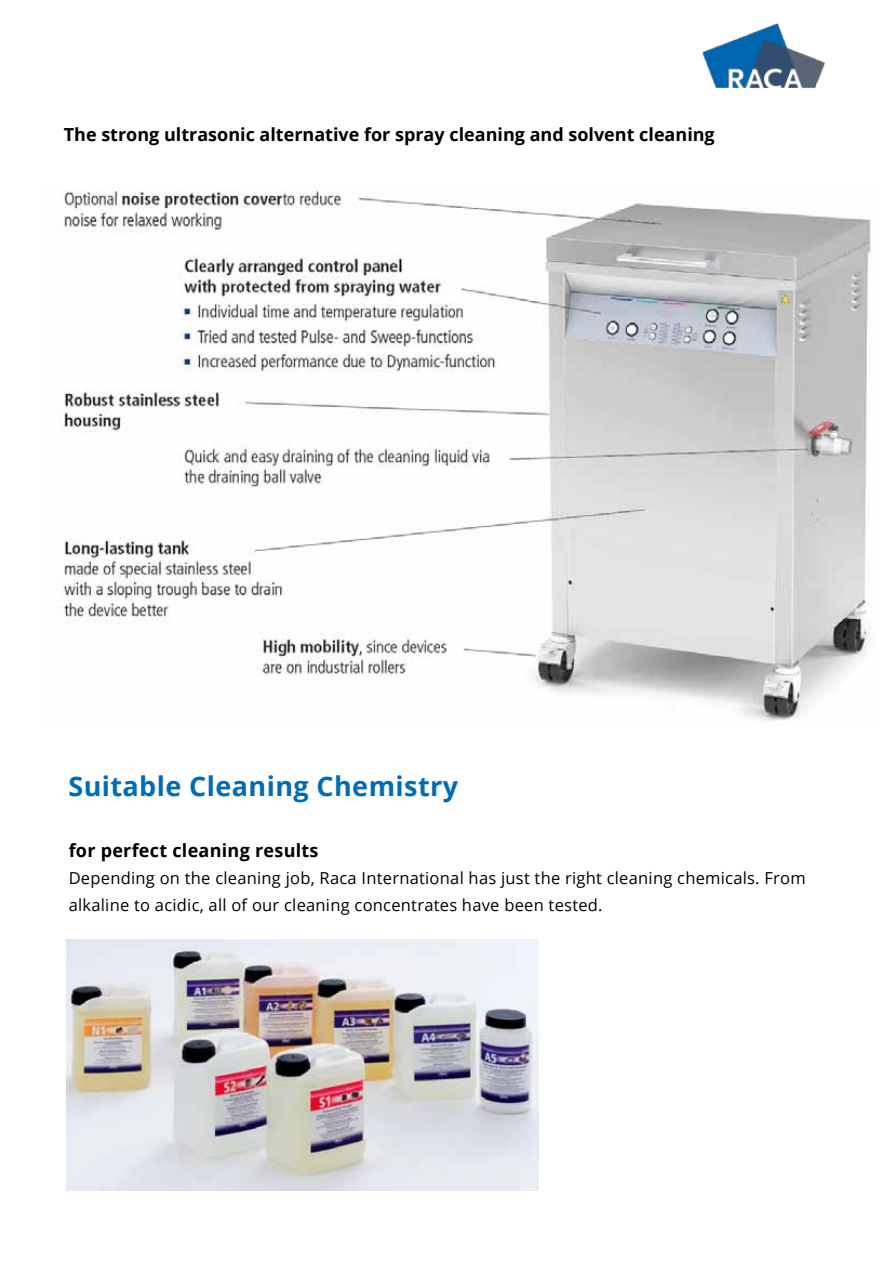
<style>
.page{position:relative;width:893px;height:1263px;background:#fff}
.page>*{position:absolute;margin:0;border:0;box-sizing:border-box;transform-origin:0 0}
.t1{font:700 27px "Open Sans";letter-spacing:.015em;color:#006cb7}
.t2{font:700 18.15px "Open Sans";letter-spacing:.015em;color:#000}
.t3{font:700 18px "Open Sans";color:#000}
.t4{font:16.5px/27px "Open Sans";letter-spacing:.015em;color:#000}
</style>
<div class="page">
<img style="left:702px;top:23px;width:123px;height:66px">
<img style="left:62px;top:190px;width:809px;height:531px">
<img style="left:67px;top:940px;width:472px;height:250px">
<p class="t3" style="left:64px;top:122px;width:652px">The strong ultrasonic alternative for spray cleaning and solvent cleaning</p>
<h1 class="t1" style="left:68px;top:768px;width:391px">Suitable Cleaning Chemistry</h1>
<p class="t2" style="left:69px;top:838px;width:251px">for perfect cleaning results</p>
<p class="t4" style="left:69px;top:864px;width:739px">Depending on the cleaning job, Raca International has just the right cleaning chemicals. From alkaline to acidic, all of our cleaning concentrates have been tested.</p>
</div>
